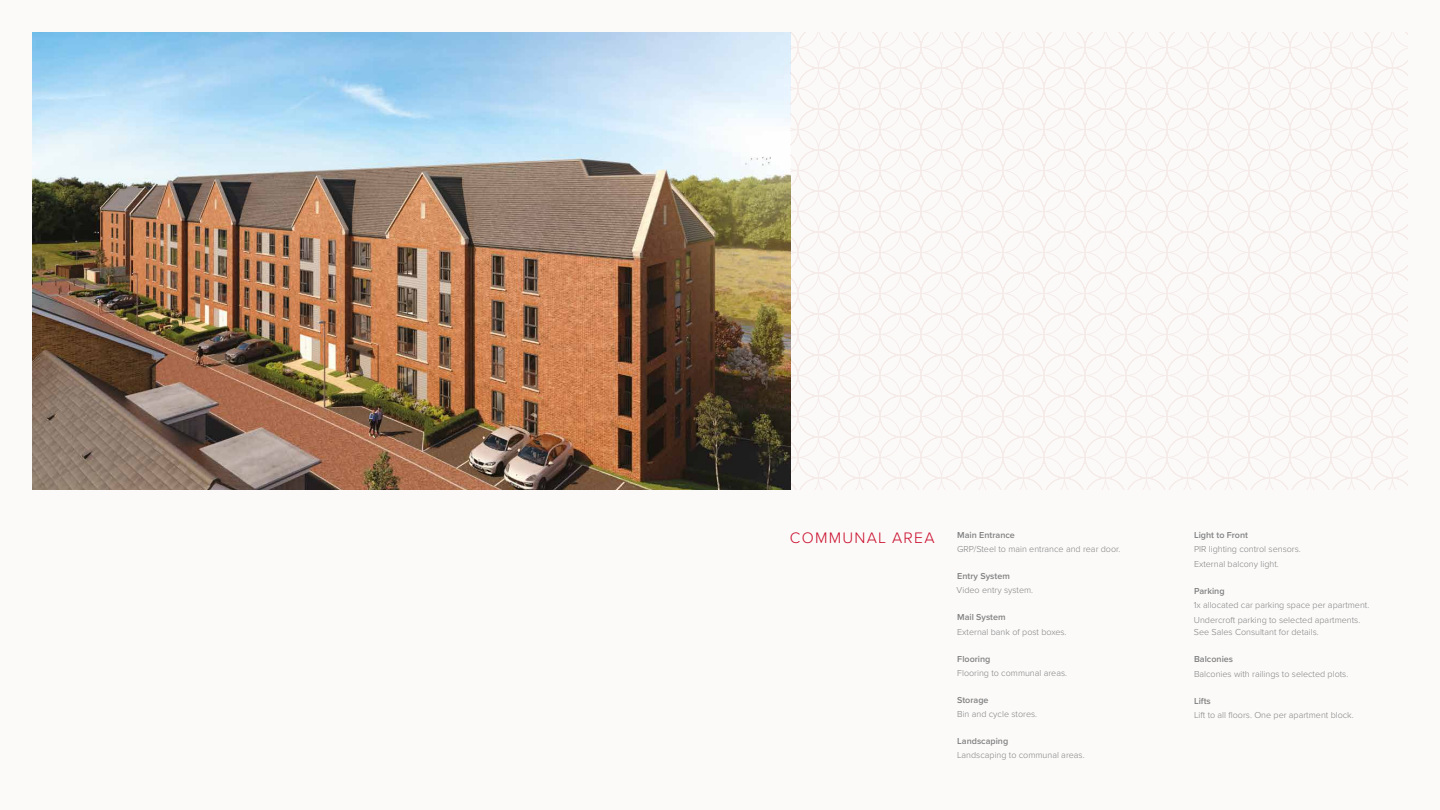
<style>
.page{position:relative;width:1440px;height:810px;background:#fbfaf9}
.page>*{position:absolute;margin:0;border:0;box-sizing:border-box;transform-origin:0 0}
.t1{font:300 15.75px "Proxima Nova";letter-spacing:.08em;color:#ca0928}
.t2{font:300 9px/15px "Proxima Nova";color:#828181}
.t3{font:600 9px "Proxima Nova";color:#828181}
</style>
<div class="page">
<img style="left:33px;top:33px;width:757px;height:456px">
<div style="left:790px;top:33px;width:618px;height:456px;background:linear-gradient(to right,#faf7f6,#faf8f6)"></div>
<h1 class="t1" style="left:790px;top:526px;width:146px">COMMUNAL AREA</h1>
<p class="t3" style="left:957px;top:528px;width:59px">Main Entrance</p>
<p class="t2" style="left:957px;top:541px;width:165px">GRP/Steel to main entrance and rear door.</p>
<p class="t3" style="left:957px;top:569px;width:54px">Entry System</p>
<p class="t2" style="left:957px;top:582px;width:78px">Video entry system.</p>
<p class="t3" style="left:957px;top:611px;width:50px">Mail System</p>
<p class="t2" style="left:957px;top:624px;width:111px">External bank of post boxes.</p>
<p class="t3" style="left:957px;top:652px;width:35px">Flooring</p>
<p class="t2" style="left:957px;top:665px;width:112px">Flooring to communal areas.</p>
<p class="t3" style="left:957px;top:693px;width:33px">Storage</p>
<p class="t2" style="left:957px;top:706px;width:82px">Bin and cycle stores.</p>
<p class="t3" style="left:957px;top:734px;width:52px">Landscaping</p>
<p class="t2" style="left:957px;top:747px;width:129px">Landscaping to communal areas.</p>
<p class="t3" style="left:1194px;top:528px;width:55px">Light to Front</p>
<p class="t2" style="left:1194px;top:541px;width:108px">PIR lighting control sensors.<br>External balcony light.</p>
<p class="t3" style="left:1194px;top:584px;width:32px">Parking</p>
<p class="t2" style="left:1194px;top:597px;width:177px">1x allocated car parking space per apartment.<br>Undercroft parking to selected apartments.</p>
<p class="t2" style="left:1194px;top:624px;width:127px">See Sales Consultant for details.</p>
<p class="t3" style="left:1194px;top:653px;width:40px">Balconies</p>
<p class="t2" style="left:1194px;top:666px;width:156px">Balconies with railings to selected plots.</p>
<p class="t3" style="left:1194px;top:694px;width:18px">Lifts</p>
<p class="t2" style="left:1194px;top:707px;width:161px">Lift to all floors. One per apartment block.</p>
</div>
